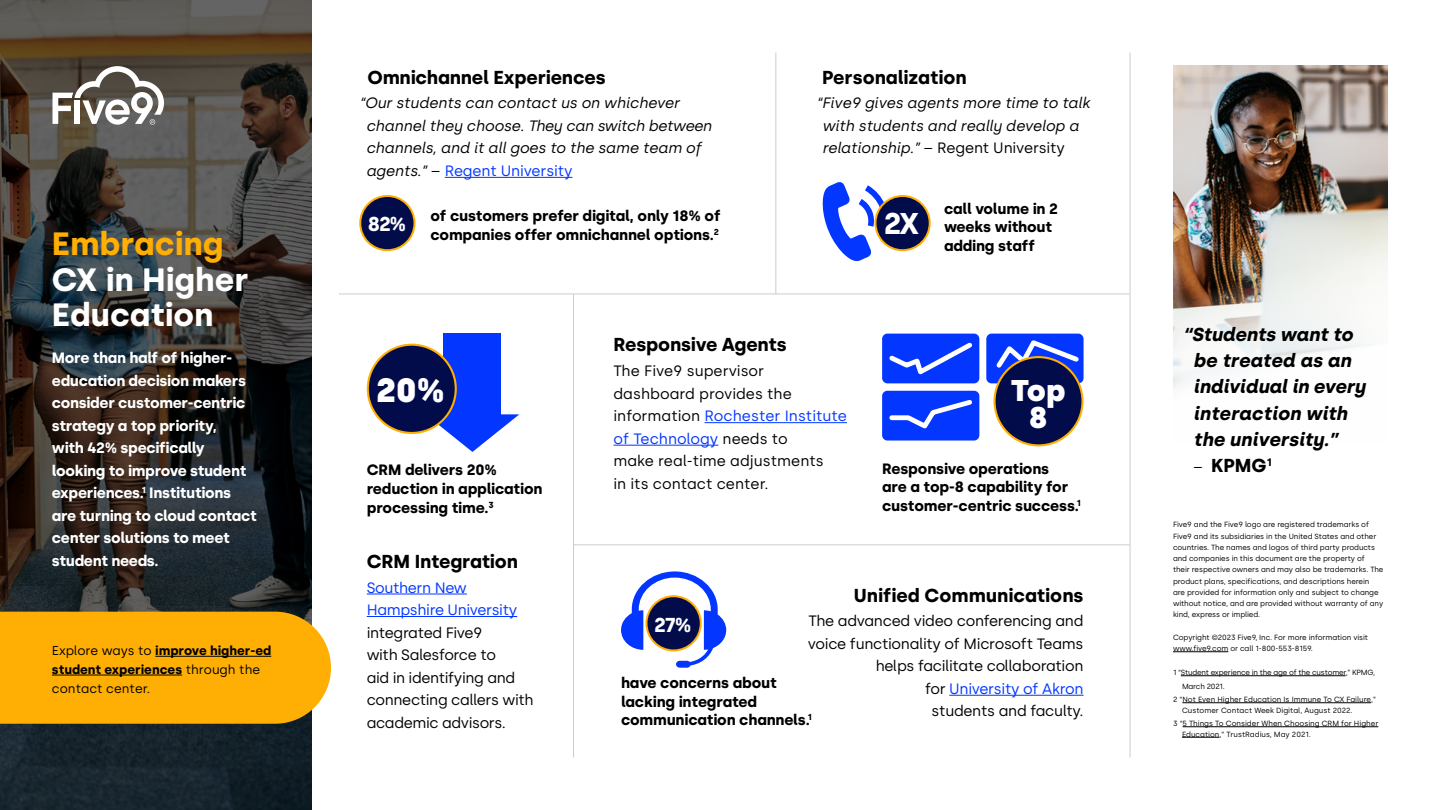
<style>
.page{position:relative;width:1440px;height:810px;background:#fff}
.page>*{position:absolute;margin:0;border:0;box-sizing:border-box;transform-origin:0 0}
.t1{font:900 33.75px "Silka";color:#fff}
.t2{font:700 32.25px/35.2px "Silka";color:#fff}
.t3{font:700 32.25px "Silka";color:#ffae03}
.t4{font:900 30px/27px "Silka";color:#fff;text-align:center}
.t5{font:700 30px "Silka";color:#fff}
.t6{font:700 20.1px "Silka";color:#fff}
.t7{font:700 18.75px "Silka";letter-spacing:-.01em;color:#000}
.t8{font:italic 700 18.75px/26.2px "Silka";letter-spacing:-.01em;color:#000}
.t9{font:700 15px/18.8px "Silka";letter-spacing:-.01em;color:#000}
.t10{font:italic 15px/22.5px "Silka";letter-spacing:-.01em;color:#000}
.t11{font:15px/22.5px "Silka";letter-spacing:-.02em;color:#000;text-align:right}
.t12{font:700 15px/22.5px "Silka";letter-spacing:-.02em;color:#fff}
.t13{font:15px/22.5px "Silka";color:#000}
.t14{font:15px/22.5px "Silka";letter-spacing:-.025em;color:#0336ff}
.t15{font:12.75px/18.8px "Silka";color:#000}
.t16{font:7.5px/11.2px "Silka";letter-spacing:-.01em;color:#000}
.s1{font-weight:700}
.s2{font-style:normal}
.s3{font-style:normal;color:#0336ff}
.s4{color:#0336ff}
.s5{font-weight:400;font-size:15px}
</style>
<div class="page">
<img style="left:1173px;top:66px;width:215px;height:322px">
<img style="left:0;top:0;width:311px;height:810px">
<hr style="left:705px;top:422px;width:142px;height:1px;background:#0336ff">
<hr style="left:614px;top:445px;width:104px;height:1px;background:#0336ff">
<hr style="left:775px;top:52px;width:1px;height:242px;background:#ccc">
<hr style="left:1130px;top:52px;width:1px;height:706px;background:#ccc">
<hr style="left:339px;top:294px;width:791px;height:1px;background:#ccc">
<hr style="left:949px;top:695px;width:135px;height:1px;background:#0336ff">
<hr style="left:445px;top:177px;width:127px;height:1px;background:#0336ff">
<hr style="left:573px;top:294px;width:1px;height:464px;background:#ccc">
<hr style="left:574px;top:544px;width:556px;height:1px;background:#ccc">
<hr style="left:1173px;top:652px;width:55px;height:1px;background:#000">
<hr style="left:1181px;top:676px;width:165px;height:1px;background:#000">
<hr style="left:1182px;top:703px;width:189px;height:1px;background:#000">
<hr style="left:1183px;top:727px;width:195px;height:1px;background:#000">
<hr style="left:1182px;top:737px;width:37px;height:1px;background:#000">
<svg style="left:53px;top:66px;width:111px;height:59px"></svg>
<div style="left:0;top:612px;width:331px;height:112px;background:#ffae03"></div>
<hr style="left:155px;top:656px;width:116px;height:1px;background:#000">
<hr style="left:52px;top:675px;width:130px;height:1px;background:#000">
<hr style="left:367px;top:594px;width:100px;height:1px;background:#0336ff">
<hr style="left:367px;top:616px;width:150px;height:1px;background:#0336ff">
<div style="left:882px;top:334px;width:97px;height:49px;background:#0336ff;border-radius:5px"></div>
<div style="left:882px;top:391px;width:97px;height:50px;background:#0336ff;border-radius:5px"></div>
<div style="left:986px;top:334px;width:98px;height:49px;background:#0336ff;border-radius:5px"></div>
<svg style="left:889px;top:342px;width:83px;height:33px"></svg>
<svg style="left:889px;top:400px;width:83px;height:29px"></svg>
<svg style="left:996px;top:340px;width:83px;height:32px"></svg>
<div style="left:995px;top:357px;width:88px;height:88px;background:#020c4a;border-radius:50%"></div>
<div style="left:993px;top:356px;width:91px;height:90px;border:2px solid #ffae03;border-radius:50%"></div>
<svg style="left:621px;top:571px;width:105px;height:97px"></svg>
<div style="left:647px;top:596px;width:54px;height:54px;background:#020c4a;border-radius:50%"></div>
<div style="left:646px;top:595px;width:56px;height:56px;border:2px solid #ffae03;border-radius:50%"></div>
<svg style="left:427px;top:414px;width:92px;height:38px"></svg>
<div style="left:444px;top:334px;width:57px;height:83px;background:#0336ff"></div>
<div style="left:368px;top:345px;width:88px;height:88px;background:#020c4a;border-radius:50%"></div>
<div style="left:367px;top:344px;width:90px;height:90px;border:2px solid #ffae03;border-radius:50%"></div>
<div style="left:360px;top:196px;width:54px;height:54px;background:#020c4a;border-radius:50%"></div>
<div style="left:359px;top:195px;width:57px;height:56px;border:2px solid #ffae03;border-radius:50%"></div>
<svg style="left:823px;top:182px;width:66px;height:79px"></svg>
<div style="left:875px;top:196px;width:55px;height:54px;background:#020c4a;border-radius:50%"></div>
<div style="left:874px;top:195px;width:57px;height:56px;border:2px solid #ffae03;border-radius:50%"></div>
<h2 class="t3" style="left:52px;top:225px;width:173px">Embracing</h2>
<h2 class="t2" style="left:52px;top:262px;width:198px">CX in Higher<br>Education</h2>
<p class="t12" style="left:52px;top:347px;width:206px">More than half of higher&shy;education decision makers consider customer-centric strategy a top priority,<br>with 42% specifically looking to improve student experiences.<sup>1</sup> Institutions are turning to cloud contact center solutions to meet student needs.</p>
<h3 class="t15" style="left:52px;top:641px;width:221px">Explore ways to <span class="s1">improve higher-ed student experiences</span> through the contact center.</h3>
<h3 class="t7" style="left:368px;top:66px;width:240px">Omnichannel Experiences</h3>
<h3 class="t10" style="left:366px;top:92px;width:347px;text-indent:-7px">“Our students can contact us on whichever channel they choose. They can switch between channels, and it all goes to the same team of agents.” <span class="s2">–</span> <span class="s3">Regent University</span></h3>
<h3 class="t7" style="left:822px;top:66px;width:146px">Personalization</h3>
<h3 class="t10" style="left:822px;top:92px;width:269px;text-indent:-6px">“Five9 gives agents more time to talk with students and really develop a relationship.” <span class="s2">– Regent University</span></h3>
<h3 class="t9" style="left:430px;top:206px;width:292px">of customers prefer digital, only 18% of companies offer omnichannel options.<sup>2</sup></h3>
<h3 class="t9" style="left:944px;top:199px;width:115px">call volume in 2 weeks without adding staff</h3>
<h3 class="t6" style="left:368px;top:212px;width:40px">82%</h3>
<h3 class="t5" style="left:884px;top:206px;width:37px">2X</h3>
<h1 class="t1" style="left:376px;top:370px;width:70px">20%</h1>
<h3 class="t9" style="left:367px;top:461px;width:177px">CRM delivers 20% reduction in application processing time.<sup>3</sup></h3>
<h3 class="t7" style="left:367px;top:550px;width:153px">CRM Integration</h3>
<h3 class="t14" style="left:367px;top:576px;width:152px">Southern New<br>Hampshire University</h3>
<h3 class="t11" style="left:367px;top:621px;width:169px;text-align:left">integrated Five9<br>with Salesforce to<br>aid in identifying and connecting callers with academic advisors.</h3>
<h3 class="t7" style="left:614px;top:334px;width:175px">Responsive Agents</h3>
<h3 class="t13" style="left:614px;top:360px;width:235px">The Five9 supervisor dashboard provides the information <span class="s4">Rochester Institute of Technology</span> needs to<br>make real-time adjustments<br>in its contact center.</h3>
<h3 class="t4" style="left:1011px;top:377px;width:57px">Top<br>8</h3>
<h3 class="t9" style="left:882px;top:459px;width:200px">Responsive operations<br>are a top-8 capability for customer-centric success.<sup>1</sup></h3>
<h3 class="t7" style="left:854px;top:584px;width:231px">Unified Communications</h3>
<h3 class="t11" style="left:808px;top:610px;width:277px">The advanced video conferencing and voice functionality of Microsoft Teams helps facilitate collaboration<br>for <span class="s4">University of Akron<br></span>students and faculty.</h3>
<h3 class="t6" style="left:654px;top:613px;width:39px">27%</h3>
<h3 class="t9" style="left:621px;top:673px;width:192px">have concerns about lacking integrated communication channels.<sup>1</sup></h3>
<h3 class="t8" style="left:1193px;top:321px;width:174px;text-indent:-10px">“Students want to be treated as an individual in every interaction with the university.”</h3>
<h3 class="t7" style="left:1193px;top:454px;width:80px"><span class="s5">–</span> KPMG<sup>1</sup></h3>
<p class="t16" style="left:1173px;top:519px;width:212px">Five9 and the Five9 logo are registered trademarks of Five9 and its subsidiaries in the United States and other countries. The names and logos of third party products and companies in this document are the property of their respective owners and may also be trademarks. The product plans, specifications, and descriptions herein are provided for information only and subject to change without notice, and are provided without warranty of any kind, express or implied.</p>
<p class="t16" style="left:1173px;top:631px;width:197px">Copyright ©2023 Five9, Inc. For more information visit www.five9.com or call 1-800-553-8159.</p>
<p class="t16" style="left:1173px;top:667px;width:204px">1 “Student experience in the age of the customer,” KPMG,</p>
<p class="t16" style="left:1182px;top:680px;width:44px">March 2021.</p>
<p class="t16" style="left:1173px;top:694px;width:204px">2 “Not Even Higher Education Is Immune To CX Failure,”</p>
<p class="t16" style="left:1173px;top:703px;width:207px;line-height:13.5px;text-indent:9px">Customer Contact Week Digital, August 2022.<br>3 “5 Things To Consider When Choosing CRM for Higher</p>
<p class="t16" style="left:1182px;top:728px;width:130px">Education,” TrustRadius, May 2021.</p>
</div>
